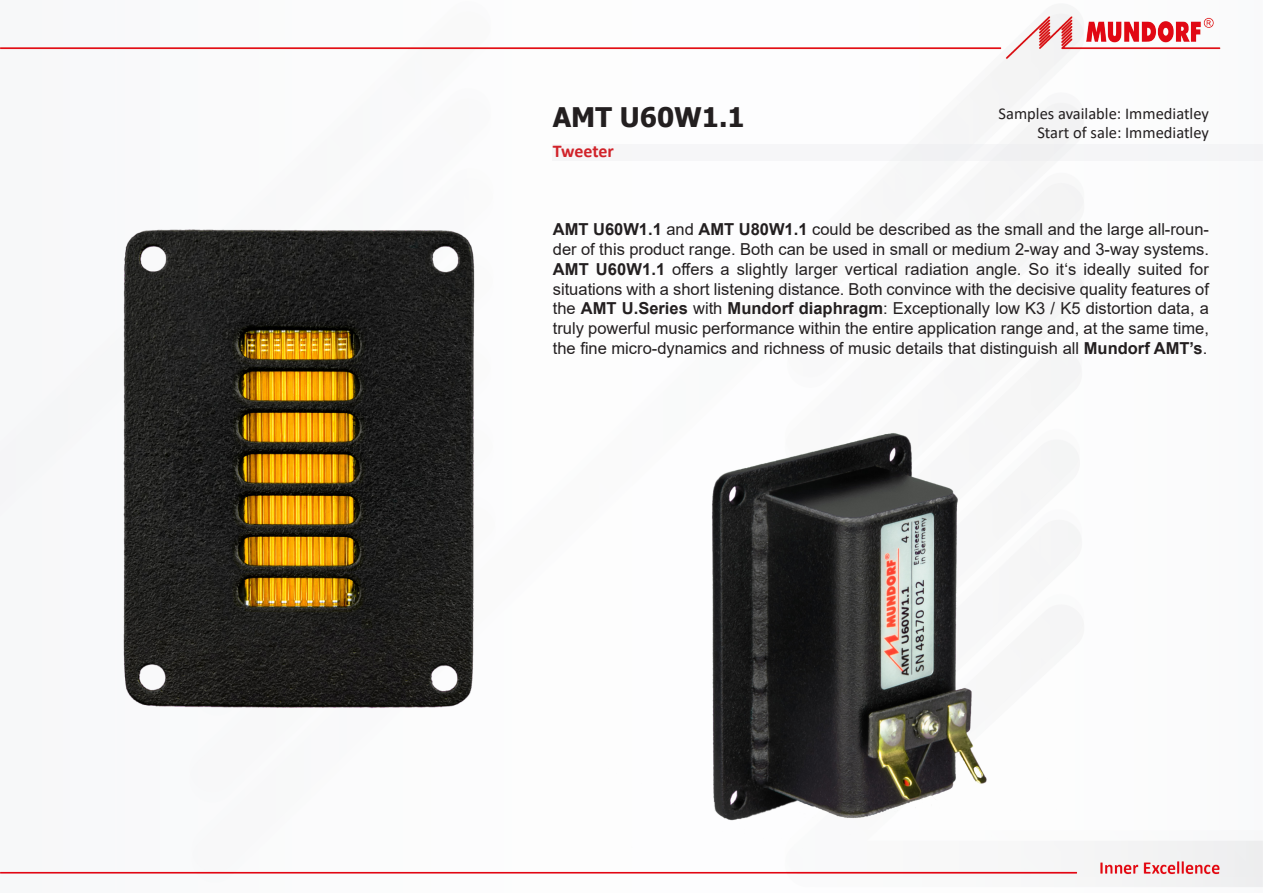
<style>
.page{position:relative;width:1263px;height:893px;background:#fff}
.page>*{position:absolute;margin:0;border:0;box-sizing:border-box;transform-origin:0 0}
.t1{font:700 27px "Tahoma";color:#231f20}
.t2{font:700 18px "Calibri";letter-spacing:-.005em;color:#d1232a}
.t3{font:16.5px/19.8px "Arial";color:#231f20;text-align:justify}
.t4{font:16.5px "Calibri";color:#231f20}
.s1{font-weight:700}
</style>
<div class="page">
<img style="left:0;top:13px;width:1263px;height:874px">
<div style="left:553px;top:144px;width:710px;height:16px;background:#f6f6f7"></div>
<img style="left:606px;top:408px;width:459px;height:459px">
<img style="left:92px;top:74px;width:410px;height:745px">
<p class="t1" style="left:553px;top:98px;width:193px">AMT U60W1.1</p>
<p class="t4" style="left:998px;top:102px;width:212px">Samples available: Immediatley</p>
<p class="t4" style="left:1037px;top:122px;width:173px">Start of sale: Immediatley</p>
<p class="t2" style="left:553px;top:139px;width:63px">Tweeter</p>
<p class="t3" style="left:553px;top:219px;width:658px"><span class="s1">AMT U60W1.1</span> and <span class="s1">AMT U80W1.1</span> could be described as the small and the large all-roun&shy;der of this product range. Both can be used in small or medium 2-way and 3-way systems.<br><span class="s1">AMT U60W1.1</span> offers a slightly larger vertical radiation angle. So it‘s ideally suited for situations with a short listening distance. Both convince with the decisive quality features of the <span class="s1">AMT U.Series</span> with <span class="s1">Mundorf diaphragm</span>: Exceptionally low K3 / K5 distortion data, a truly powerful music performance within the entire application range and, at the same time, the fine micro-dynamics and richness of music details that distinguish all <span class="s1">Mundorf AMT’s</span>.</p>
</div>
